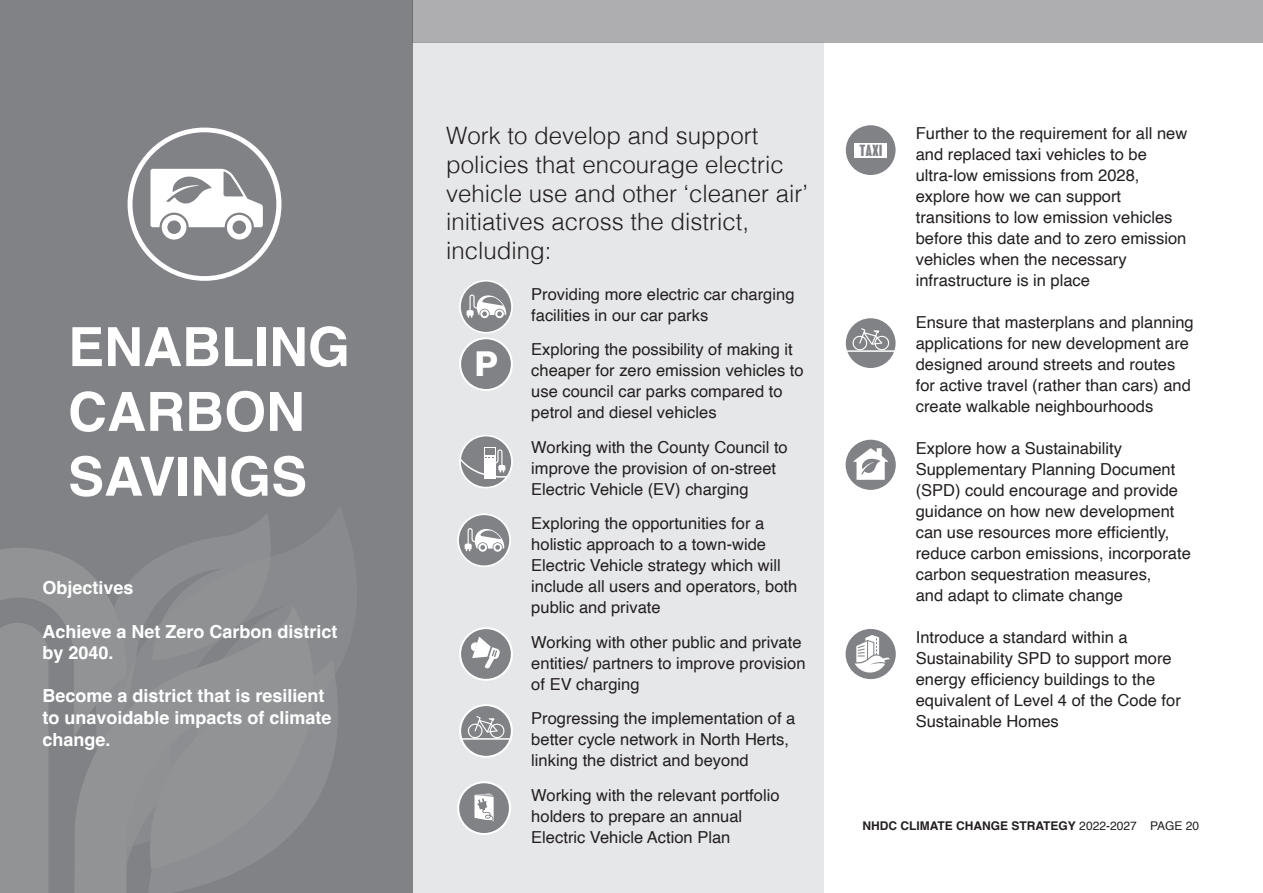
<style>
.page{position:relative;width:1263px;height:893px;background:#fff}
.page>*{position:absolute;margin:0;border:0;box-sizing:border-box;transform-origin:0 0}
.t1{font:700 54px/64.8px "Helvetica";color:#fff}
.t2{font:34.5px "N Haas Grotesk DS Pro 75 Bd";color:#fff}
.t3{font:300 24px/28.8px "Helvetica";color:#231f20}
.t4{font:700 18px/21.6px "Helvetica";color:#fff}
.t5{font:16.5px "Helvetica";color:#231f20}
.t6{font:12.6px "Pilsen Plakat";color:#808285}
.t7{font:700 12px "Helvetica";color:#231f20}
.s1{font-weight:400}
</style>
<div class="page">
<div style="left:411px;top:43px;width:413px;height:850px;background:#e6e7e9"></div>
<div style="left:0;top:0;width:412px;height:893px;background:#808285"></div>
<div style="left:128px;top:128px;width:153px;height:153px;background:#fff;border-radius:50%"></div>
<svg style="left:133px;top:132px;width:143px;height:144px"></svg>
<svg style="left:271px;top:606px;width:67px;height:245px;fill:#8c8e91"></svg>
<svg style="left:459px;top:280px;width:54px;height:54px"></svg>
<svg style="left:461px;top:282px;width:50px;height:50px"></svg>
<div style="left:459px;top:337px;width:54px;height:54px;background:#fff;border-radius:50%"></div>
<div style="left:461px;top:339px;width:50px;height:50px;background:#808285;border-radius:50%"></div>
<svg style="left:459px;top:436px;width:52px;height:51px"></svg>
<svg style="left:0;top:514px;width:271px;height:379px"></svg>
<div style="left:459px;top:627px;width:54px;height:54px;background:#fff;border-radius:50%"></div>
<div style="left:461px;top:629px;width:50px;height:50px;background:#808285;border-radius:50%"></div>
<svg style="left:470px;top:637px;width:30px;height:31px"></svg>
<div style="left:459px;top:704px;width:54px;height:54px;background:#fff;border-radius:50%"></div>
<div style="left:461px;top:706px;width:50px;height:50px;background:#808285;border-radius:50%"></div>
<svg style="left:467px;top:716px;width:38px;height:22px"></svg>
<hr style="left:461px;top:738px;width:50px;height:2px;background:#fff">
<div style="left:457px;top:781px;width:54px;height:54px;background:#fff;border-radius:50%"></div>
<div style="left:459px;top:783px;width:50px;height:50px;background:#808285;border-radius:50%"></div>
<svg style="left:474px;top:793px;width:20px;height:29px"></svg>
<div style="left:412px;top:0;width:851px;height:43px;background:#aeaeb0"></div>
<svg style="left:844px;top:123px;width:54px;height:54px"></svg>
<div style="left:846px;top:125px;width:49px;height:50px;background:#808285;border-radius:50%"></div>
<div style="left:854px;top:143px;width:33px;height:14px;background:#fff"></div>
<svg style="left:844px;top:316px;width:54px;height:54px"></svg>
<div style="left:846px;top:318px;width:49px;height:50px;background:#808285;border-radius:50%"></div>
<svg style="left:852px;top:328px;width:38px;height:22px"></svg>
<hr style="left:846px;top:350px;width:50px;height:2px;background:#fff">
<svg style="left:844px;top:438px;width:54px;height:54px"></svg>
<svg style="left:846px;top:440px;width:50px;height:50px"></svg>
<svg style="left:844px;top:627px;width:54px;height:54px"></svg>
<div style="left:846px;top:629px;width:50px;height:50px;background:#808285;border-radius:50%"></div>
<svg style="left:854px;top:635px;width:36px;height:40px"></svg>
<svg style="left:457px;top:513px;width:54px;height:54px"></svg>
<svg style="left:459px;top:515px;width:50px;height:50px"></svg>
<p class="t1" style="left:68px;top:321px;width:283px">ENABLING<br>CARBON<br>SAVINGS</p>
<p class="t4" style="left:43px;top:579px;width:93px">Objectives</p>
<p class="t4" style="left:43px;top:622px;width:297px">Achieve a Net Zero Carbon district by 2040.</p>
<p class="t4" style="left:43px;top:687px;width:291px">Become a district that is resilient to unavoidable impacts of climate change.</p>
<p class="t3" style="left:446px;top:119px;width:314px">Work to develop and support</p>
<p class="t3" style="left:446px;top:148px;width:363px">policies that encourage electric vehicle use and other ‘cleaner air’ initiatives across the district,</p>
<p class="t3" style="left:446px;top:235px;width:107px">including:</p>
<p class="t5" style="left:531px;top:281px;width:265px">Providing more electric car charging</p>
<p class="t5" style="left:531px;top:302px;width:178px">facilities in our car parks</p>
<p class="t5" style="left:531px;top:337px;width:263px">Exploring the possibility of making it</p>
<p class="t5" style="left:531px;top:358px;width:274px">cheaper for zero emission vehicles to</p>
<p class="t5" style="left:531px;top:379px;width:253px">use council car parks compared to</p>
<p class="t5" style="left:531px;top:400px;width:187px">petrol and diesel vehicles</p>
<p class="t5" style="left:531px;top:434px;width:258px">Working with the County Council to</p>
<p class="t5" style="left:531px;top:455px;width:246px">improve the provision of on-street</p>
<p class="t5" style="left:531px;top:476px;width:219px">Electric Vehicle (EV) charging</p>
<p class="t5" style="left:531px;top:511px;width:234px">Exploring the opportunities for a</p>
<p class="t5" style="left:531px;top:532px;width:236px">holistic approach to a town-wide</p>
<p class="t5" style="left:531px;top:553px;width:251px">Electric Vehicle strategy which will</p>
<p class="t5" style="left:531px;top:574px;width:267px">include all users and operators, both</p>
<p class="t5" style="left:531px;top:595px;width:131px">public and private</p>
<p class="t5" style="left:531px;top:629px;width:272px">Working with other public and private</p>
<p class="t5" style="left:531px;top:650px;width:276px">entities/ partners to improve provision</p>
<p class="t5" style="left:531px;top:671px;width:110px">of EV charging</p>
<p class="t5" style="left:531px;top:706px;width:266px">Progressing the implementation of a</p>
<p class="t5" style="left:531px;top:727px;width:259px">better cycle network in North Herts,</p>
<p class="t5" style="left:531px;top:748px;width:219px">linking the district and beyond</p>
<p class="t5" style="left:531px;top:782px;width:250px">Working with the relevant portfolio</p>
<p class="t5" style="left:531px;top:803px;width:212px">holders to prepare an annual</p>
<p class="t5" style="left:531px;top:824px;width:201px">Electric Vehicle Action Plan</p>
<p class="t2" style="left:475px;top:344px;width:24px">P</p>
<p class="t6" style="left:860px;top:140px;width:24px">TAXI</p>
<p class="t5" style="left:916px;top:121px;width:273px">Further to the requirement for all new</p>
<p class="t5" style="left:916px;top:142px;width:233px">and replaced taxi vehicles to be</p>
<p class="t5" style="left:916px;top:163px;width:225px">ultra-low emissions from 2028,</p>
<p class="t5" style="left:916px;top:184px;width:207px">explore how we can support</p>
<p class="t5" style="left:916px;top:205px;width:258px">transitions to low emission vehicles</p>
<p class="t5" style="left:916px;top:226px;width:272px">before this date and to zero emission</p>
<p class="t5" style="left:916px;top:247px;width:212px">vehicles when the necessary</p>
<p class="t5" style="left:916px;top:268px;width:176px">infrastructure is in place</p>
<p class="t5" style="left:916px;top:310px;width:279px">Ensure that masterplans and planning</p>
<p class="t5" style="left:916px;top:331px;width:275px">applications for new development are</p>
<p class="t5" style="left:916px;top:352px;width:261px">designed around streets and routes</p>
<p class="t5" style="left:916px;top:373px;width:277px">for active travel (rather than cars) and</p>
<p class="t5" style="left:916px;top:394px;width:239px">create walkable neighbourhoods</p>
<p class="t5" style="left:916px;top:436px;width:208px">Explore how a Sustainability</p>
<p class="t5" style="left:916px;top:457px;width:261px">Supplementary Planning Document</p>
<p class="t5" style="left:916px;top:478px;width:264px">(SPD) could encourage and provide</p>
<p class="t5" style="left:916px;top:499px;width:260px">guidance on how new development</p>
<p class="t5" style="left:916px;top:520px;width:255px">can use resources more efficiently,</p>
<p class="t5" style="left:916px;top:541px;width:277px">reduce carbon emissions, incorporate</p>
<p class="t5" style="left:916px;top:562px;width:237px">carbon sequestration measures,</p>
<p class="t5" style="left:916px;top:583px;width:209px">and adapt to climate change</p>
<p class="t5" style="left:916px;top:625px;width:213px">Introduce a standard within a</p>
<p class="t5" style="left:916px;top:646px;width:257px">Sustainability SPD to support more</p>
<p class="t5" style="left:916px;top:667px;width:241px">energy efficiency buildings to the</p>
<p class="t5" style="left:916px;top:688px;width:267px">equivalent of Level 4 of the Code for</p>
<p class="t5" style="left:916px;top:709px;width:145px">Sustainable Homes</p>
<p class="t7" style="left:862px;top:818px;width:338px">NHDC CLIMATE CHANGE STRATEGY <span class="s1">2022-2027 PAGE 20</span></p>
</div>
